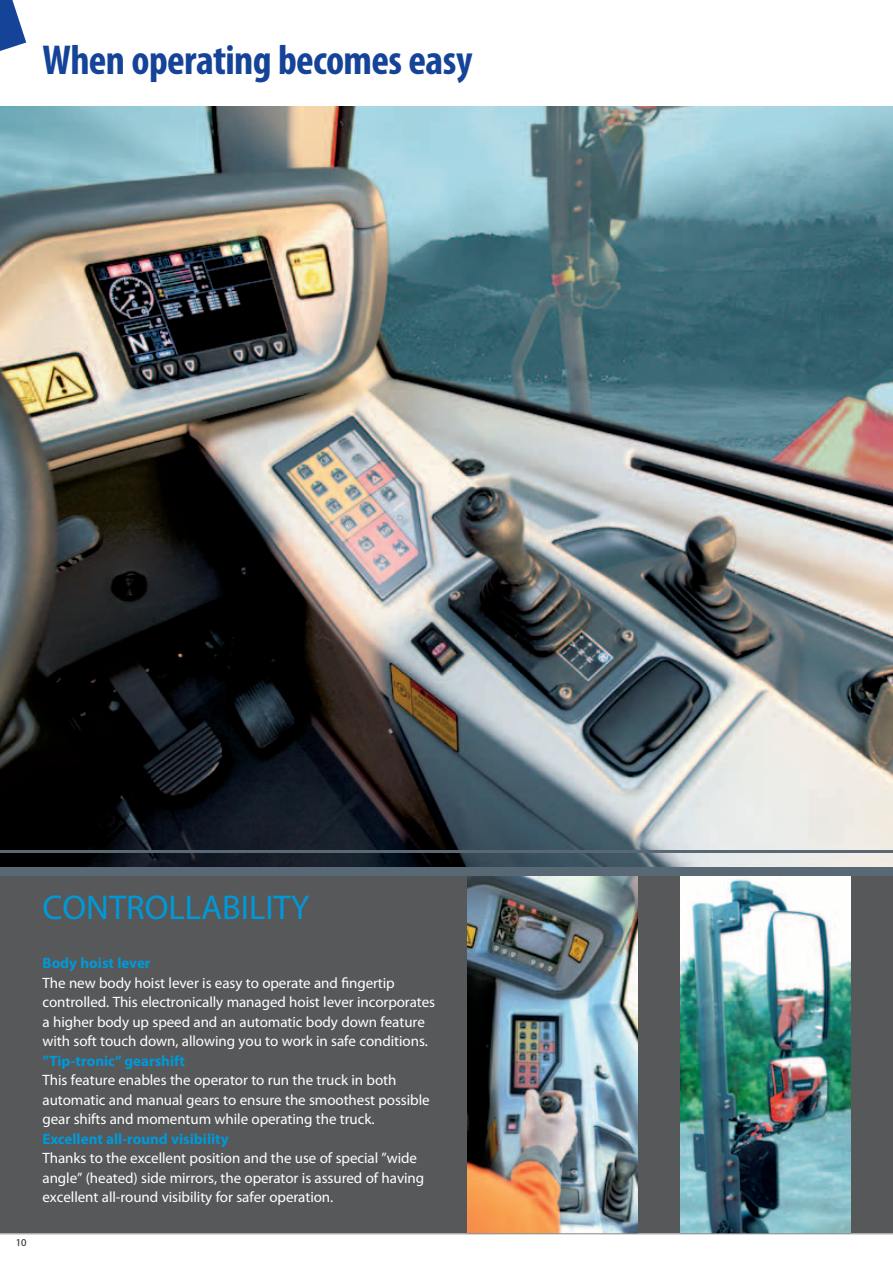
<style>
.page{position:relative;width:893px;height:1263px;background:#fff}
.page>*{position:absolute;margin:0;border:0;box-sizing:border-box;transform-origin:0 0}
.t1{font:700 condensed 42px "Myriad Pro";letter-spacing:-.015em;color:#154398}
.t2{font:34.5px "Myriad Pro";color:#0099d8}
.t3{font:15px/19.5px "Myriad Pro";letter-spacing:-.005em;color:#fff}
.t4{font:700 15px "Myriad Pro";color:#0099d8}
.t5{font:10.5px "Myriad Pro";color:#231f20}
</style>
<div class="page">
<div style="left:0;top:106px;width:893px;height:1127px;background:#57585a"></div>
<img style="left:468px;top:876px;width:170px;height:357px">
<img style="left:680px;top:876px;width:170px;height:357px">
<img style="left:0;top:106px;width:893px;height:761px">
<svg style="left:0;top:0;width:26px;height:51px"></svg>
<hr style="left:0;top:1233px;width:893px;height:1px;background:#919295">
<div style="left:0;top:867px;width:893px;height:9px;background:#586875"></div>
<hr style="left:0;top:850px;width:893px;height:3px;background:#586875">
<h1 class="t1" style="left:43px;top:37px;width:431px">When operating becomes easy</h1>
<p class="t5" style="left:16px;top:1236px;width:12px">10</p>
<h2 class="t2" style="left:43px;top:888px;width:268px">CONTROLLABILITY</h2>
<p class="t4" style="left:43px;top:954px;width:110px">Body hoist lever</p>
<p class="t3" style="left:43px;top:973px;width:394px">The new body hoist lever is easy to operate and fingertip controlled. This electronically managed hoist lever incorporates a higher body up speed and an automatic body down feature with soft touch down, allowing you to work in safe conditions.</p>
<p class="t4" style="left:43px;top:1052px;width:144px">”Tip-tronic” gearshift</p>
<p class="t3" style="left:43px;top:1070px;width:389px">This feature enables the operator to run the truck in both automatic and manual gears to ensure the smoothest possible gear shifts and momentum while operating the truck.</p>
<p class="t4" style="left:43px;top:1130px;width:188px">Excellent all-round visibility</p>
<p class="t3" style="left:43px;top:1148px;width:383px">Thanks to the excellent position and the use of special ”wide angle” (heated) side mirrors, the operator is assured of having excellent all-round visibility for safer operation.</p>
</div>
